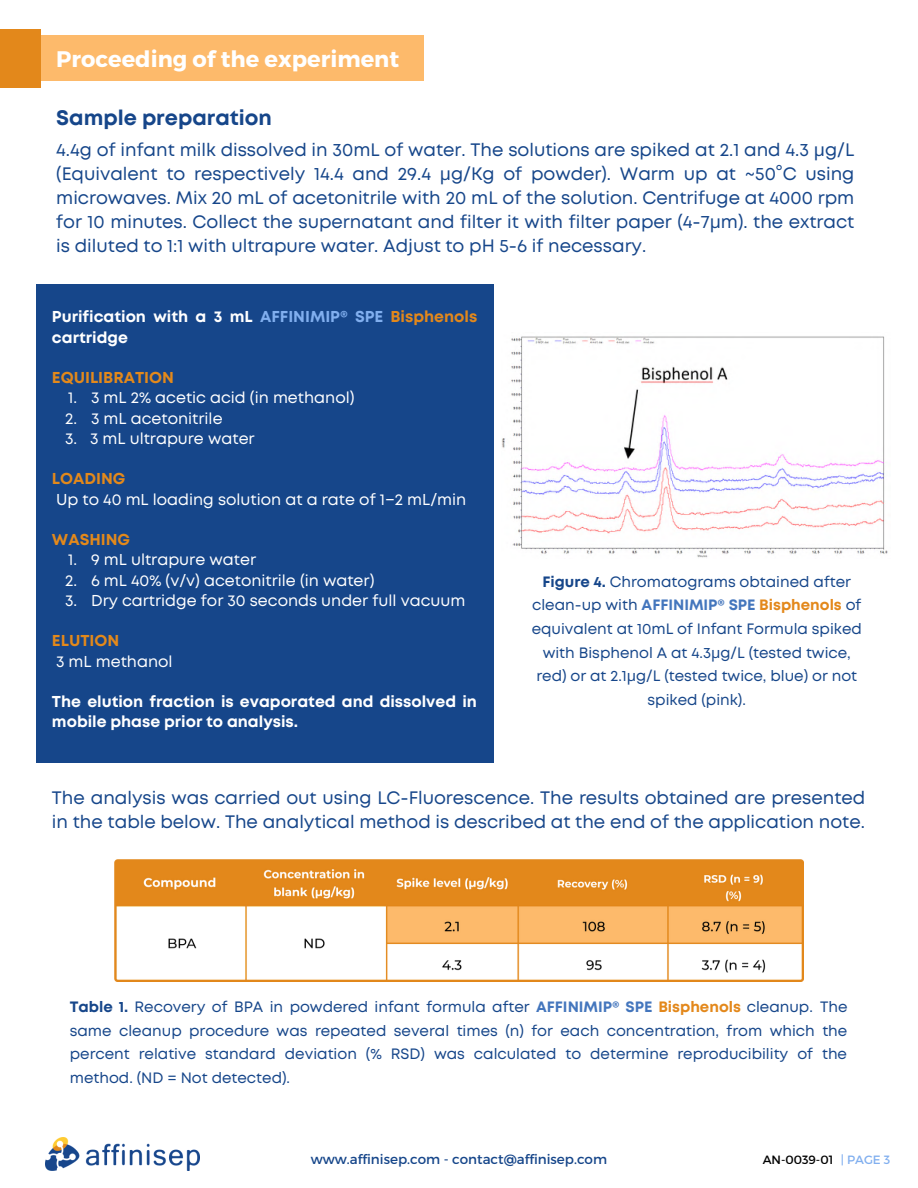
<style>
.page{position:relative;width:918px;height:1188px;background:#fff}
.page>*{position:absolute;margin:0;border:0;box-sizing:border-box;transform-origin:0 0}
.t1{font:700 22.5px "Montserrat";color:#fff}
.t2{font:700 21px "Mont";color:#16468a}
.t3{font:18px/24px "Mont";color:#16468a;text-align:justify}
.t4{font:15.75px/20.2px "Mont";color:#fff;text-align:justify}
.t5{font:700 15.75px/20.2px "Mont";color:#fff}
.t6{font:700 15.75px "Mont";color:#e3891b}
.t7{font:15px/23.7px "Mont";color:#16468a;text-align:center}
.t8{font:13.5px "Montserrat";color:#16468a}
.t9{font:12px "Montserrat";color:#000}
.t10{font:12px "Montserrat";color:#81afef}
.s1{font-family:"Noto Sans"}
.s2{color:#81afef}
.s3{color:#e3881b}
.s4{font-weight:700}
.s5{font-weight:700;color:#4476bd}
.s6{font-weight:700;color:#e3881b}
</style>
<div class="page">
<img style="left:45px;top:1137px;width:154px;height:34px">
<div style="left:36px;top:284px;width:457px;height:479px;background:#16468a"></div>
<div style="left:0;top:36px;width:423px;height:45px;background:#fdba6b"></div>
<div style="left:0;top:30px;width:41px;height:57px;background:#e3881b"></div>
<img style="left:115px;top:859px;width:688px;height:123px">
<img style="left:501px;top:336px;width:387px;height:222px">
<p class="t1" style="left:56px;top:45px;width:344px">Proceeding of the experiment</p>
<p class="t2" style="left:56px;top:110px;width:217px">Sample preparation</p>
<p class="t3" style="left:56px;top:139px;width:800px">4.4g of infant milk dissolved in 30mL of water. The solutions are spiked at 2.1 and 4.3 <span class="s1">µ</span>g/L (Equivalent to respectively 14.4 and 29.4 <span class="s1">µ</span>g/Kg of powder). Warm up at ~50°C using microwaves. Mix 20 mL of acetonitrile with 20 mL of the solution. Centrifuge at 4000 rpm for 10 minutes. Collect the supernatant and filter it with filter paper (4-7<span class="s1">µ</span>m). the extract is diluted to 1:1 with ultrapure water. Adjust to pH 5-6 if necessary.</p>
<p class="t5" style="left:52px;top:308px;width:427px">Purification with a 3 mL <span class="s2">AFFINIMIP® SPE</span> <span class="s3">Bisphenols </span>cartridge</p>
<p class="t6" style="left:52px;top:372px;width:123px">EQUILIBRATION</p>
<p class="t4" style="left:65px;top:389px;width:14px">1.<br>2.<br>3.</p>
<p class="t6" style="left:52px;top:473px;width:75px">LOADING</p>
<p class="t4" style="left:56px;top:490px;width:412px">Up to 40 mL loading solution at a rate of 1−2 mL/min</p>
<p class="t6" style="left:52px;top:534px;width:80px">WASHING</p>
<p class="t4" style="left:65px;top:551px;width:14px">1.<br>2.<br>3.</p>
<p class="t6" style="left:52px;top:635px;width:69px">ELUTION</p>
<p class="t4" style="left:56px;top:652px;width:118px">3 mL methanol</p>
<p class="t5" style="left:52px;top:693px;width:426px">The elution fraction is evaporated and dissolved in mobile phase prior to analysis.</p>
<p class="t4" style="left:91px;top:389px;width:265px">3 mL 2% acetic acid (in methanol)</p>
<p class="t4" style="left:91px;top:409px;width:133px">3 mL acetonitrile</p>
<p class="t4" style="left:90px;top:429px;width:166px">3 mL ultrapure water</p>
<p class="t4" style="left:91px;top:551px;width:166px">9 mL ultrapure water</p>
<p class="t4" style="left:91px;top:571px;width:285px">6 mL 40% (v/v) acetonitrile (in water)</p>
<p class="t4" style="left:91px;top:591px;width:376px">Dry cartridge for 30 seconds under full vacuum</p>
<p class="t7" style="left:532px;top:571px;width:332px"><span class="s4">Figure 4.</span> Chromatograms obtained after clean-up with <span class="s5">AFFINIMIP® SPE</span> <span class="s6">Bisphenols</span> of equivalent at 10mL of Infant Formula spiked with Bisphenol A at 4.3<span class="s1">µ</span>g/L (tested twice, red) or at 2.1<span class="s1">µ</span>g/L (tested twice, blue) or not spiked (pink).</p>
<p class="t3" style="left:52px;top:788px;width:815px">The analysis was carried out using LC-Fluorescence. The results obtained are presented in the table below. The analytical method is described at the end of the application note.</p>
<p class="t7" style="left:70px;top:996px;width:779px;text-align:justify"><span class="s4">Table 1.</span> Recovery of BPA in powdered infant formula after <span class="s5">AFFINIMIP® SPE</span> <span class="s6">Bisphenols</span> cleanup. The same cleanup procedure was repeated several times (n) for each concentration, from which the percent relative standard deviation (% RSD) was calculated to determine reproducibility of the method. (ND = Not detected).</p>
<p class="t8" style="left:311px;top:1150px;width:298px">www.affinisep.com - contact@affinisep.com</p>
<p class="t9" style="left:763px;top:1152px;width:72px">AN-0039-01</p>
<p class="t10" style="left:841px;top:1152px;width:51px">| PAGE 3</p>
</div>
